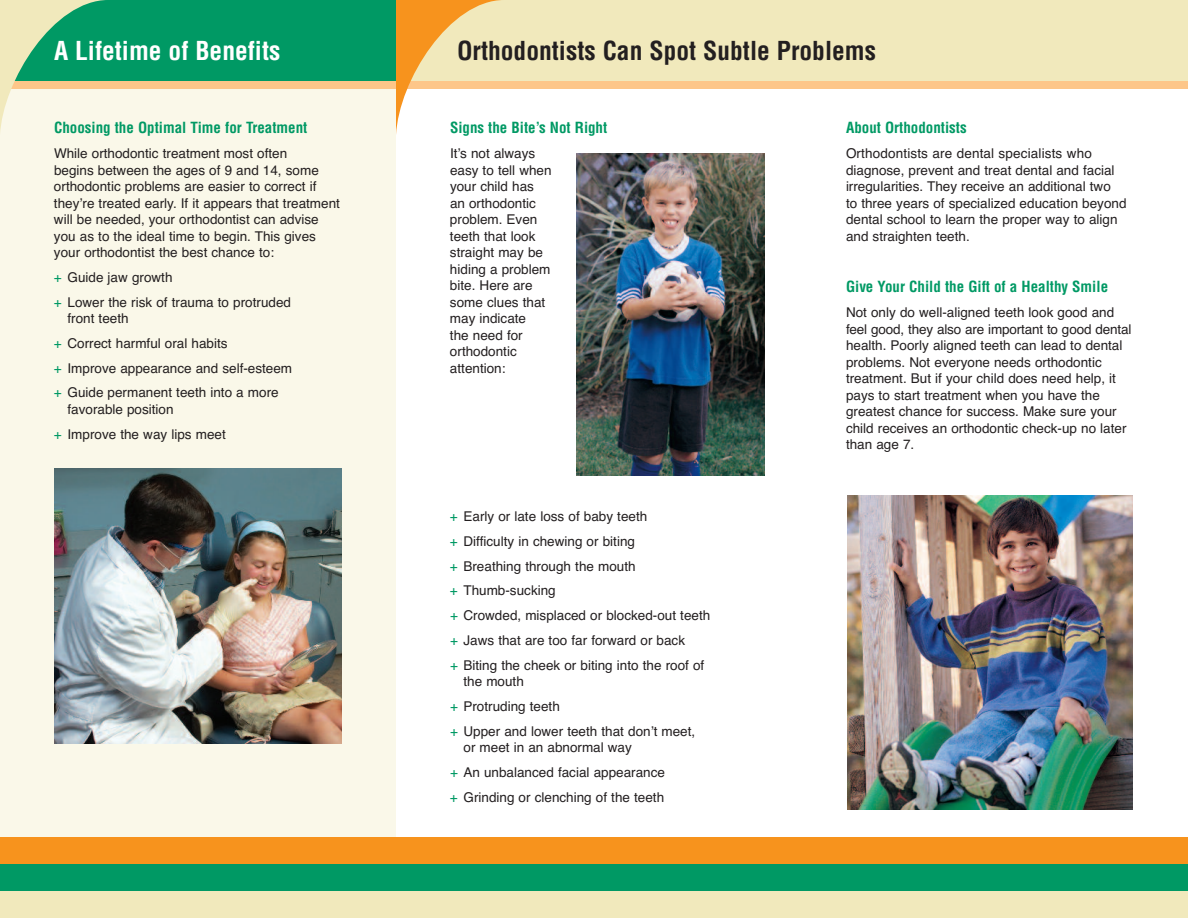
<style>
.page{position:relative;width:1188px;height:918px;background:#fff}
.page>*{position:absolute;margin:0;border:0;box-sizing:border-box;transform-origin:0 0}
.t1{font:700 condensed 25.5px "Helvetica";color:#231f20}
.t2{font:700 condensed 25.5px "Helvetica";color:#fff}
.t3{font:700 condensed 15px "Helvetica";color:#009964}
.t4{font:13.5px/16.5px "Helvetica";color:#231f20}
.s1{color:#009964}
</style>
<div class="page">
<div style="left:0;top:891px;width:1188px;height:27px;background:#f1e9bc"></div>
<div style="left:0;top:837px;width:1188px;height:27px;background:#f7931d"></div>
<div style="left:0;top:864px;width:1188px;height:27px;background:#009964"></div>
<div style="left:0;top:81px;width:396px;height:756px;background:#faf8e9"></div>
<div style="left:0;top:0;width:396px;height:81px;background:#009964"></div>
<div style="left:396px;top:0;width:792px;height:81px;background:#f1e9bc"></div>
<div style="left:0;top:81px;width:1188px;height:7px;background:#fdc689"></div>
<svg style="left:0;top:0;width:108px;height:132px"></svg>
<svg style="left:396px;top:0;width:108px;height:134px"></svg>
<img style="left:847px;top:495px;width:286px;height:315px">
<img style="left:54px;top:468px;width:288px;height:275px">
<img style="left:576px;top:153px;width:189px;height:323px">
<h1 class="t2" style="left:54px;top:36px;width:228px">A Lifetime of Benefits</h1>
<h1 class="t1" style="left:457px;top:36px;width:421px">Orthodontists Can Spot Subtle Problems</h1>
<p class="t3" style="left:54px;top:119px;width:255px">Choosing the Optimal Time for Treatment</p>
<p class="t4" style="left:54px;top:145px;width:287px">While orthodontic treatment most often<br>begins between the ages of 9 and 14, some orthodontic problems are easier to correct if theyʼre treated early. If it appears that treatment will be needed, your orthodontist can advise you as to the ideal time to begin. This gives your orthodontist the best chance to:</p>
<p class="t4" style="left:54px;top:265px;width:239px;line-height:24.8px"><span class="s1">+</span> Guide jaw growth<br><span class="s1">+</span> Lower the risk of trauma to protruded</p>
<p class="t4" style="left:54px;top:306px;width:240px;line-height:24.8px;text-indent:14px">front teeth<br><span class="s1">+</span> Correct harmful oral habits<br><span class="s1">+</span> Improve appearance and self-esteem <span class="s1">+</span> Guide permanent teeth into a more</p>
<p class="t4" style="left:54px;top:397px;width:173px;line-height:24.8px;text-indent:14px">favorable position<br><span class="s1">+</span> Improve the way lips meet</p>
<p class="t3" style="left:450px;top:119px;width:159px">Signs the Bite’s Not Right</p>
<p class="t4" style="left:450px;top:145px;width:103px">Itʼs not always easy to tell when your child has an orthodontic problem. Even teeth that look straight may be hiding a problem bite. Here are some clues that may indicate<br>the need for orthodontic attention:</p>
<p class="t4" style="left:450px;top:504px;width:262px;line-height:24.8px"><span class="s1">+</span> Early or late loss of baby teeth<br><span class="s1">+</span> Difficulty in chewing or biting<br><span class="s1">+</span> Breathing through the mouth<br><span class="s1">+</span> Thumb-sucking<br><span class="s1">+</span> Crowded, misplaced or blocked-out teeth <span class="s1">+</span> Jaws that are too far forward or back<br><span class="s1">+</span> Biting the cheek or biting into the roof of</p>
<p class="t4" style="left:450px;top:669px;width:247px;line-height:24.8px;text-indent:14px">the mouth<br><span class="s1">+</span> Protruding teeth<br><span class="s1">+</span> Upper and lower teeth that donʼt meet,</p>
<p class="t4" style="left:450px;top:735px;width:216px;line-height:24.8px;text-indent:14px">or meet in an abnormal way<br><span class="s1">+</span> An unbalanced facial appearance <span class="s1">+</span> Grinding or clenching of the teeth</p>
<p class="t3" style="left:846px;top:119px;width:122px">About Orthodontists</p>
<p class="t4" style="left:846px;top:145px;width:282px">Orthodontists are dental specialists who diagnose, prevent and treat dental and facial irregularities. They receive an additional two<br>to three years of specialized education beyond dental school to learn the proper way to align and straighten teeth.</p>
<p class="t3" style="left:846px;top:278px;width:264px">Give Your Child the Gift of a Healthy Smile</p>
<p class="t4" style="left:846px;top:304px;width:287px">Not only do well-aligned teeth look good and feel good, they also are important to good dental health. Poorly aligned teeth can lead to dental problems. Not everyone needs orthodontic treatment. But if your child does need help, it pays to start treatment when you have the greatest chance for success. Make sure your child receives an orthodontic check-up no later than age 7.</p>
</div>
